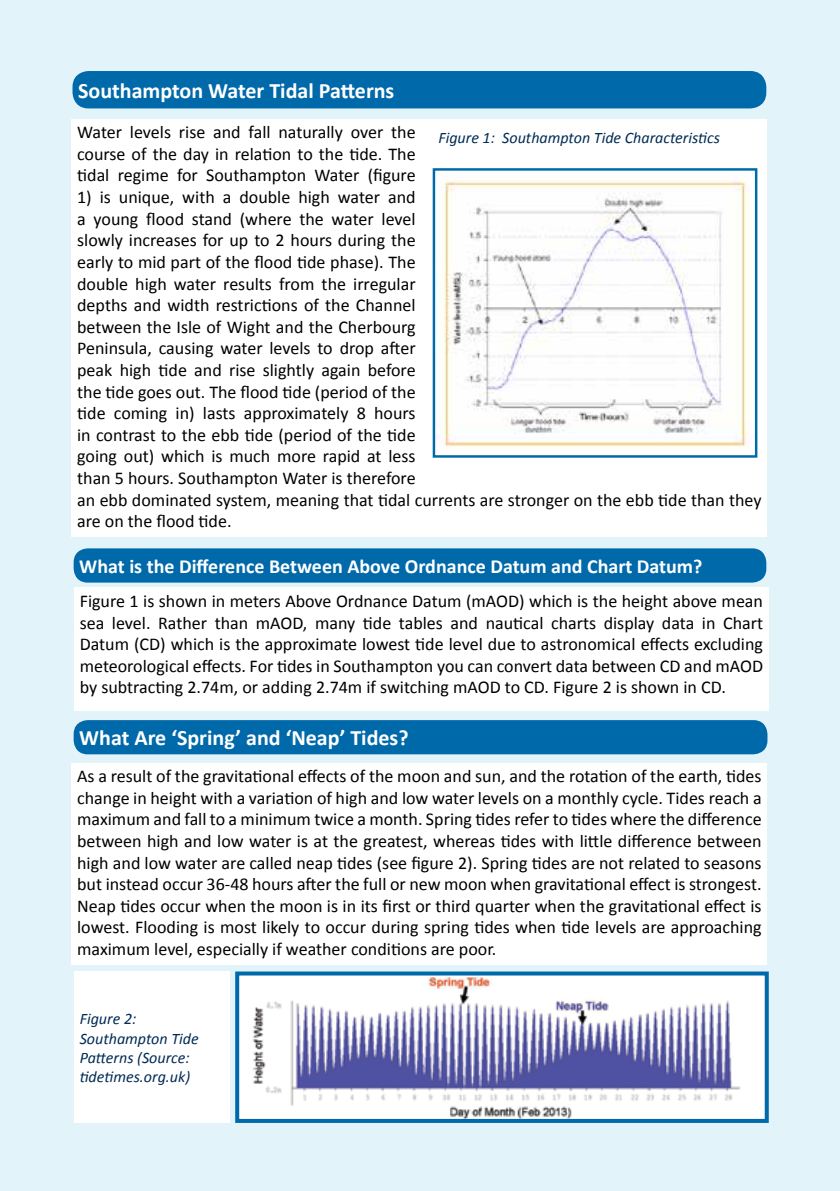
<style>
.page{position:relative;width:840px;height:1191px;background:#fff}
.page>*{position:absolute;margin:0;border:0;box-sizing:border-box;transform-origin:0 0}
.t1{font:700 22px "Calibri";color:#fff}
.t2{font:700 20px "Calibri";color:#fff}
.t3{font:18px/21.6px "Calibri";color:#000;text-align:justify}
.t4{font:italic 16px/19.2px "Calibri";color:#002b54}
</style>
<div class="page">
<div style="left:0;top:0;width:839px;height:1191px;background:#e2f4fa"></div>
<div style="left:72px;top:71px;width:693px;height:37px;background:#0069aa;border-radius:16px"></div>
<div style="left:71px;top:119px;width:695px;height:418px;background:#fff"></div>
<img style="left:435px;top:171px;width:313px;height:284px">
<div style="left:432px;top:168px;width:325px;height:290px;border:2px solid #0069aa"></div>
<div style="left:74px;top:548px;width:691px;height:34px;background:#0069aa;border-radius:14px"></div>
<div style="left:74px;top:720px;width:693px;height:34px;background:#0069aa;border-radius:14px"></div>
<div style="left:74px;top:588px;width:694px;height:123px;background:#fff"></div>
<div style="left:71px;top:763px;width:695px;height:201px;background:#fff"></div>
<img style="left:240px;top:976px;width:523px;height:142px">
<div style="left:235px;top:971px;width:533px;height:152px;border:4px solid #0069aa"></div>
<div style="left:74px;top:971px;width:155px;height:152px;background:#fff"></div>
<p class="t1" style="left:78px;top:77px;width:317px">Southampton Water Tidal Patterns</p>
<p class="t3" style="left:77px;top:122px;width:340px">Water levels rise and fall naturally over the course of the day in relation to the tide. The tidal regime for Southampton Water (figure</p>
<p class="t3" style="left:77px;top:186px;width:685px;text-align:left">1) is unique, with a double high water and<br>a young flood stand (where the water level<br>slowly increases for up to 2 hours during the<br>early to mid part of the flood tide phase). The<br>double high water results from the irregular<br>depths and width restrictions of the Channel<br>between the Isle of Wight and the Cherbourg<br>Peninsula, causing water levels to drop after<br>peak high tide and rise slightly again before<br>the tide goes out. The flood tide (period of the<br>tide coming in) lasts approximately 8 hours<br>in contrast to the ebb tide (period of the tide<br>going out) which is much more rapid at less<br>than 5 hours. Southampton Water is therefore<br>an ebb dominated system, meaning that tidal currents are stronger on the ebb tide than they are on the flood tide.</p>
<p class="t4" style="left:438px;top:128px;width:283px">Figure 1: Southampton Tide Characteristics</p>
<p class="t2" style="left:79px;top:553px;width:624px">What is the Difference Between Above Ordnance Datum and Chart Datum?</p>
<p class="t3" style="left:80px;top:590px;width:684px">Figure 1 is shown in meters Above Ordnance Datum (mAOD) which is the height above mean sea level. Rather than mAOD, many tide tables and nautical charts display data in Chart Datum (CD) which is the approximate lowest tide level due to astronomical effects excluding meteorological effects. For tides in Southampton you can convert data between CD and mAOD by subtracting 2.74m, or adding 2.74m if switching mAOD to CD. Figure 2 is shown in CD.</p>
<p class="t1" style="left:79px;top:724px;width:330px">What Are ‘Spring’ and ‘Neap’ Tides?</p>
<p class="t3" style="left:77px;top:765px;width:685px">As a result of the gravitational effects of the moon and sun, and the rotation of the earth, tides change in height with a variation of high and low water levels on a monthly cycle. Tides reach a maximum and fall to a minimum twice a month. Spring tides refer to tides where the difference between high and low water is at the greatest, whereas tides with little difference between high and low water are called neap tides (see figure 2). Spring tides are not related to seasons but instead occur 36-48 hours after the full or new moon when gravitational effect is strongest.<br>Neap tides occur when the moon is in its first or third quarter when the gravitational effect is lowest. Flooding is most likely to occur during spring tides when tide levels are approaching maximum level, especially if weather conditions are poor.</p>
<p class="t4" style="left:80px;top:1009px;width:120px">Figure 2:<br>Southampton Tide<br>Patterns (Source: tidetimes.org.uk)</p>
</div>
